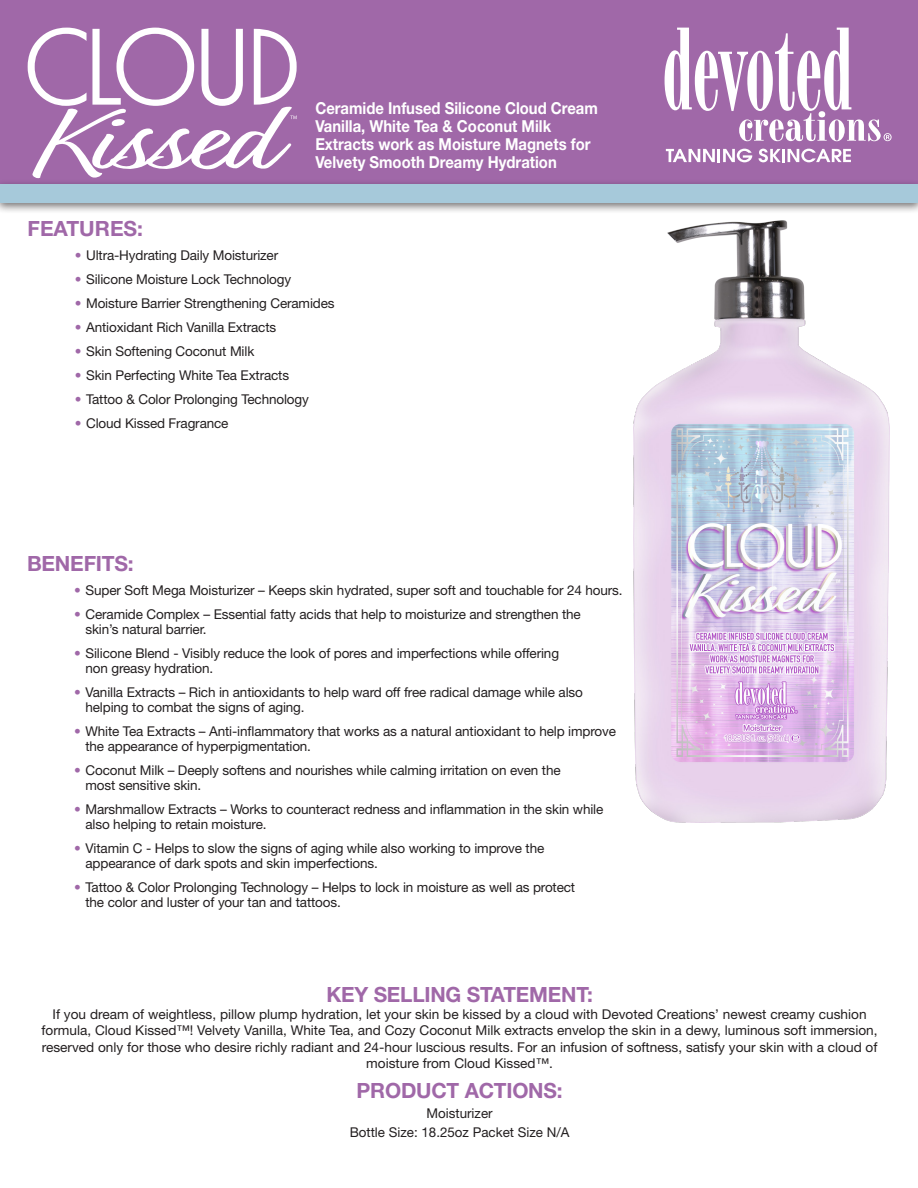
<style>
.page{position:relative;width:918px;height:1188px;background:#fff}
.page>*{position:absolute;margin:0;border:0;box-sizing:border-box;transform-origin:0 0}
.t1{font:700 21px "Helvetica Neue LT Std";letter-spacing:-.01em;color:#a068a8}
.t2{font:700 16.5px/18px "Helvetica Neue LT Std";color:#fff;scale:.9 1}
.t3{font:13.5px/15px "Helvetica Neue LT Std";letter-spacing:-.01em;color:#231f20}
.s1{color:#a068a8}
</style>
<div class="page">
<div style="left:0;top:0;width:918px;height:184px;background:#a068a8"></div>
<div style="left:0;top:179px;width:918px;height:35px;background:#231f20;opacity:.62"></div>
<div style="left:0;top:184px;width:918px;height:18px;background:#a6c9da"></div>
<svg style="left:665px;top:28px;width:227px;height:113px"></svg>
<svg style="left:666px;top:149px;width:86px;height:13px"></svg>
<svg style="left:758px;top:149px;width:93px;height:13px"></svg>
<img style="left:633px;top:221px;width:256px;height:601px">
<svg style="left:28px;top:28px;width:269px;height:152px"></svg>
<p class="t2" style="left:315px;top:99px;width:315px">Ceramide Infused Silicone Cloud Cream Vanilla, White Tea &amp; Coconut Milk Extracts work as Moisture Magnets for Velvety Smooth Dreamy Hydration</p>
<p class="t1" style="left:28px;top:216px;width:117px">FEATURES:</p>
<p class="t3" style="left:75px;top:248px;width:205px"><span class="s1">•</span> Ultra-Hydrating Daily Moisturizer</p>
<p class="t3" style="left:75px;top:272px;width:218px"><span class="s1">•</span> Silicone Moisture Lock Technology</p>
<p class="t3" style="left:75px;top:296px;width:261px"><span class="s1">•</span> Moisture Barrier Strengthening Ceramides</p>
<p class="t3" style="left:75px;top:320px;width:203px"><span class="s1">•</span> Antioxidant Rich Vanilla Extracts</p>
<p class="t3" style="left:75px;top:344px;width:181px"><span class="s1">•</span> Skin Softening Coconut Milk</p>
<p class="t3" style="left:75px;top:368px;width:216px"><span class="s1">•</span> Skin Perfecting White Tea Extracts</p>
<p class="t3" style="left:75px;top:392px;width:236px"><span class="s1">•</span> Tattoo &amp; Color Prolonging Technology</p>
<p class="t3" style="left:75px;top:416px;width:155px"><span class="s1">•</span> Cloud Kissed Fragrance</p>
<p class="t1" style="left:27px;top:551px;width:108px">BENEFITS:</p>
<p class="t3" style="left:74px;top:583px;width:550px"><span class="s1">•</span> Super Soft Mega Moisturizer – Keeps skin hydrated, super soft and touchable for 24 hours.</p>
<p class="t3" style="left:85px;top:607px;width:497px;text-indent:-11px"><span class="s1">•</span> Ceramide Complex – Essential fatty acids that help to moisturize and strengthen the skin’s natural barrier.</p>
<p class="t3" style="left:85px;top:646px;width:475px;text-indent:-11px"><span class="s1">•</span> Silicone Blend - Visibly reduce the look of pores and imperfections while offering non greasy hydration.</p>
<p class="t3" style="left:85px;top:685px;width:499px;text-indent:-11px"><span class="s1">•</span> Vanilla Extracts – Rich in antioxidants to help ward off free radical damage while also helping to combat the signs of aging.</p>
<p class="t3" style="left:85px;top:724px;width:532px;text-indent:-11px"><span class="s1">•</span> White Tea Extracts – Anti-inflammatory that works as a natural antioxidant to help improve the appearance of hyperpigmentation.</p>
<p class="t3" style="left:85px;top:763px;width:477px;text-indent:-11px"><span class="s1">•</span> Coconut Milk – Deeply softens and nourishes while calming irritation on even the most sensitive skin.</p>
<p class="t3" style="left:85px;top:802px;width:519px;text-indent:-11px"><span class="s1">•</span> Marshmallow Extracts – Works to counteract redness and inflammation in the skin while also helping to retain moisture.</p>
<p class="t3" style="left:85px;top:841px;width:460px;text-indent:-11px"><span class="s1">•</span> Vitamin C - Helps to slow the signs of aging while also working to improve the appearance of dark spots and skin imperfections.</p>
<p class="t3" style="left:85px;top:880px;width:491px;text-indent:-11px"><span class="s1">•</span> Tattoo &amp; Color Prolonging Technology – Helps to lock in moisture as well as protect the color and luster of your tan and tattoos.</p>
<p class="t1" style="left:326px;top:982px;width:268px">KEY SELLING STATEMENT:</p>
<p class="t3" style="left:42px;top:1005px;width:838px;line-height:16.5px;text-align:center">If you dream of weightless, pillow plump hydration, let your skin be kissed by a cloud with Devoted Creations’ newest creamy cushion formula, Cloud Kissed™! Velvety Vanilla, White Tea, and Cozy Coconut Milk extracts envelop the skin in a dewy, luminous soft immersion, reserved only for those who desire richly radiant and 24-hour luscious results. For an infusion of softness, satisfy your skin with a cloud of moisture from Cloud Kissed™.</p>
<p class="t1" style="left:357px;top:1078px;width:207px">PRODUCT ACTIONS:</p>
<p class="t3" style="left:350px;top:1103px;width:221px;line-height:19.5px;text-align:center">Moisturizer<br>Bottle Size: 18.25oz Packet Size N/A</p>
</div>
